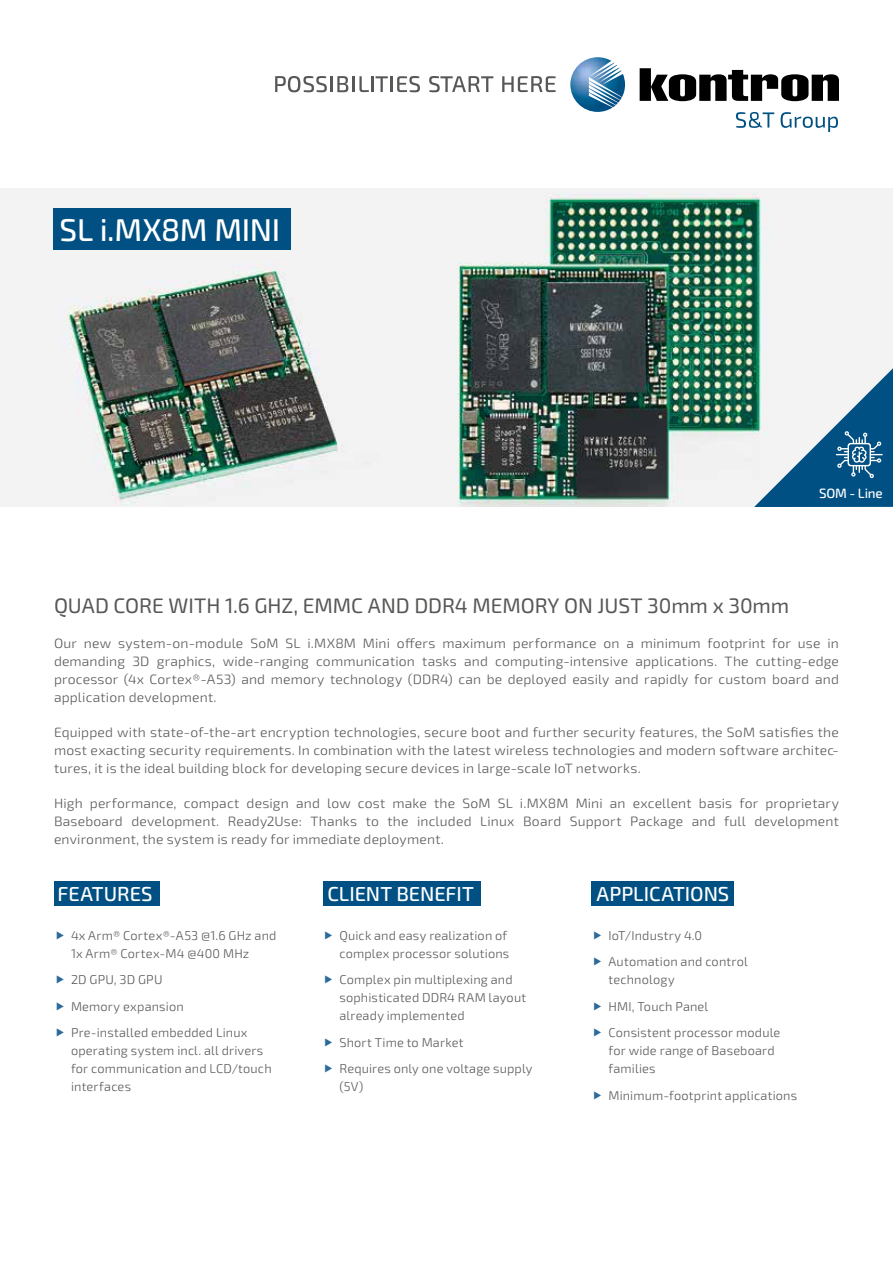
<style>
.page{position:relative;width:893px;height:1263px;background:#fff}
.page>*{position:absolute;margin:0;border:0;box-sizing:border-box;transform-origin:0 0}
.t1{font:500 31.5px "Sn T";letter-spacing:-.01em;color:#fff}
.t2{font:21px "Sn T";letter-spacing:-.005em;color:#575756}
.t3{font:500 20.25px "Sn T";letter-spacing:-.005em;color:#fff}
.t4{font:300 13.5px/18px "Sn T";letter-spacing:.01em;color:#575756;text-align:justify}
.t5{font:500 13.5px "Sn T";letter-spacing:-.01em;color:#fff}
.t6{font:300 12.75px/18px "Sn T";letter-spacing:.015em;color:#575756}
</style>
<div class="page">
<div style="left:54px;top:881px;width:105px;height:25px;background:#005083"></div>
<div style="left:323px;top:881px;width:157px;height:25px;background:#005083"></div>
<div style="left:591px;top:881px;width:142px;height:25px;background:#005083"></div>
<img style="left:0;top:188px;width:893px;height:319px">
<img style="left:570px;top:57px;width:55px;height:55px">
<svg style="left:640px;top:68px;width:199px;height:33px"></svg>
<svg style="left:275px;top:76px;width:52px;height:16px"></svg>
<hr style="left:330px;top:76px;width:3px;height:16px;background:#575756">
<svg style="left:337px;top:76px;width:11px;height:16px"></svg>
<hr style="left:352px;top:76px;width:3px;height:16px;background:#575756">
<svg style="left:359px;top:76px;width:10px;height:16px"></svg>
<hr style="left:371px;top:76px;width:3px;height:16px;background:#575756">
<svg style="left:376px;top:76px;width:12px;height:16px"></svg>
<hr style="left:390px;top:76px;width:3px;height:16px;background:#575756">
<svg style="left:397px;top:76px;width:23px;height:16px"></svg>
<svg style="left:429px;top:76px;width:64px;height:16px"></svg>
<svg style="left:502px;top:76px;width:54px;height:16px"></svg>
<svg style="left:736px;top:112px;width:38px;height:16px"></svg>
<svg style="left:781px;top:112px;width:57px;height:20px"></svg>
<svg style="left:754px;top:368px;width:139px;height:139px"></svg>
<div style="left:53px;top:208px;width:237px;height:42px;background:#005083"></div>
<h1 class="t1" style="left:60px;top:211px;width:222px">SL i.MX8M MINI</h1>
<p class="t5" style="left:819px;top:485px;width:65px">SOM - Line</p>
<h2 class="t2" style="left:54px;top:593px;width:737px">QUAD CORE WITH 1.6 GHZ, EMMC AND DDR4 MEMORY ON JUST 30mm x 30mm</h2>
<p class="t4" style="left:54px;top:634px;width:786px">Our new system-on-module SoM SL i.MX8M Mini offers maximum performance on a minimum footprint for use in demanding 3D graphics, wide-ranging communication tasks and computing-intensive applications. The cutting-edge processor (4x Cortex®-A53) and memory technology (DDR4) can be deployed easily and rapidly for custom board and application development.</p>
<p class="t4" style="left:54px;top:723px;width:786px">Equipped with state-of-the-art encryption technologies, secure boot and further security features, the SoM satisfies the most exacting security requirements. In combination with the latest wireless technologies and modern software architec&shy;tures, it is the ideal building block for developing secure devices in large-scale IoT networks.</p>
<p class="t4" style="left:54px;top:794px;width:786px">High performance, compact design and low cost make the SoM SL i.MX8M Mini an excellent basis for proprietary Baseboard development. Ready2Use: Thanks to the included Linux Board Support Package and full development environment, the system is ready for immediate deployment.</p>
<h3 class="t3" style="left:58px;top:882px;width:96px">FEATURES</h3>
<h3 class="t3" style="left:328px;top:882px;width:148px">CLIENT BENEFIT</h3>
<h3 class="t3" style="left:597px;top:882px;width:134px">APPLICATIONS</h3>
<p class="t6" style="left:71px;top:927px;width:207px">4x Arm® Cortex®-A53 @1.6 GHz and<br>1x Arm® Cortex-M4 @400 MHz</p>
<p class="t6" style="left:71px;top:967px;width:178px;line-height:26.5px">2D GPU, 3D GPU<br>Memory expansion<br>Pre-installed embedded Linux</p>
<p class="t6" style="left:71px;top:1042px;width:202px">operating system incl. all drivers for communication and LCD/touch interfaces</p>
<p class="t6" style="left:339px;top:927px;width:171px">Quick and easy realization of complex processor solutions</p>
<p class="t6" style="left:339px;top:971px;width:188px">Complex pin multiplexing and sophisticated DDR4 RAM layout already implemented</p>
<p class="t6" style="left:339px;top:1029px;width:194px;line-height:26.5px">Short Time to Market<br>Requires only one voltage supply</p>
<p class="t6" style="left:339px;top:1078px;width:25px">(5V)</p>
<p class="t6" style="left:608px;top:922px;width:141px;line-height:26.5px">IoT/Industry 4.0<br>Automation and control</p>
<p class="t6" style="left:608px;top:967px;width:173px;line-height:26.5px">technology<br>HMI, Touch Panel<br>Consistent processor module</p>
<p class="t6" style="left:608px;top:1042px;width:168px">for wide range of Baseboard families</p>
<p class="t6" style="left:608px;top:1087px;width:190px">Minimum-footprint applications</p>
</div>
